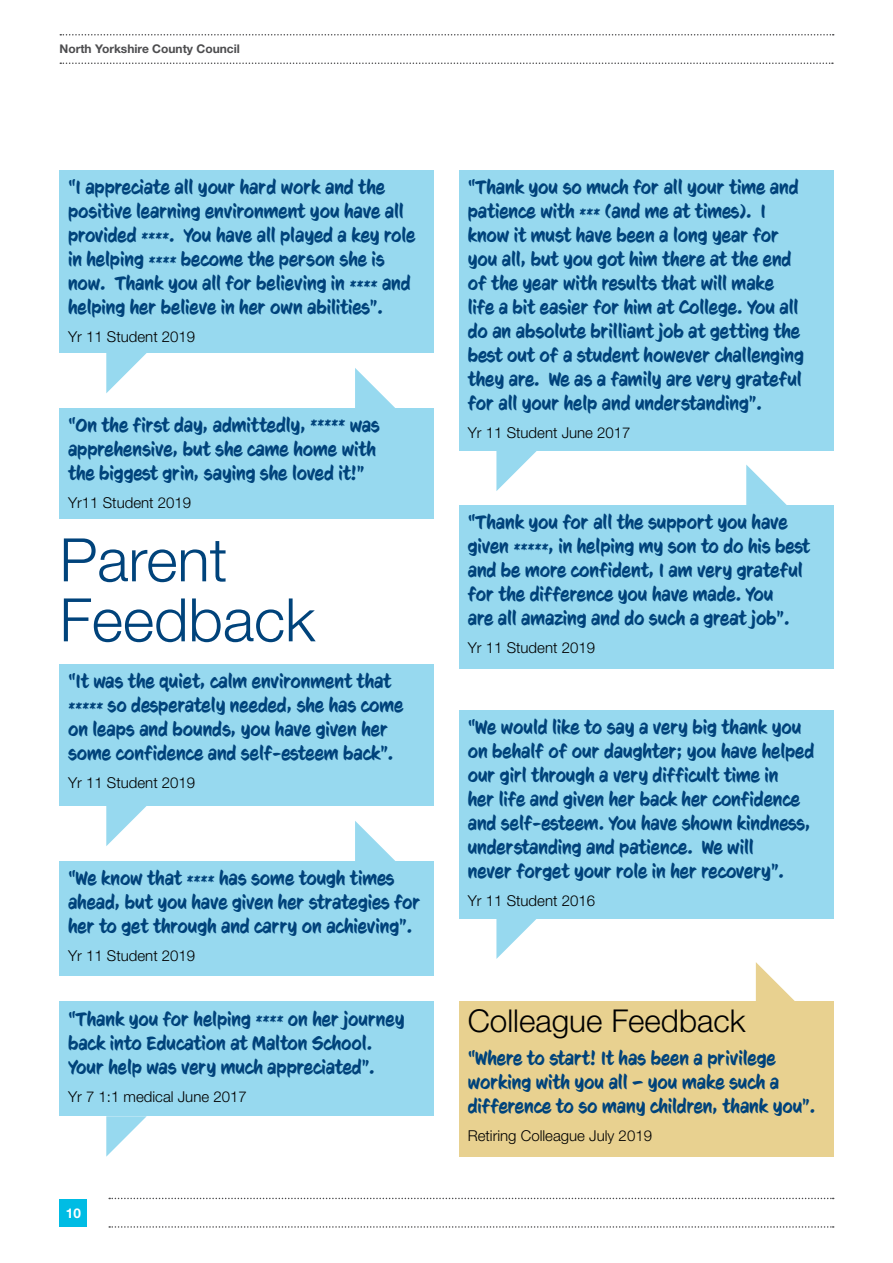
<style>
.page{position:relative;width:893px;height:1263px;background:#fff}
.page>*{position:absolute;margin:0;border:0;box-sizing:border-box;transform-origin:0 0}
.Title_-_section_head{font:300 60px/60px "Helvetica Neue LT Std";color:#00437b}
.Sub_heading{font:300 31.5px "Helvetica Neue LT Std";color:#000}
.blue_quotes{font:19.5px/24px "CC Sign Language";color:#00437b}
.quote_credit{font:300 15px "Helvetica Neue LT Std";color:#000}
.t1{font:700 13.5px "Helvetica Neue LT Std";color:#fff}
.t2{font:700 12px "Helvetica Neue LT Std";color:#4d4d4f}
</style>
<div class="page">
<div style="left:60px;top:170px;width:374px;height:183px;background:#97d9ef"></div>
<div style="left:60px;top:408px;width:374px;height:111px;background:#97d9ef"></div>
<div style="left:60px;top:664px;width:374px;height:142px;background:#97d9ef"></div>
<div style="left:60px;top:861px;width:374px;height:115px;background:#97d9ef"></div>
<div style="left:459px;top:505px;width:374px;height:164px;background:#97d9ef"></div>
<div style="left:459px;top:170px;width:374px;height:281px;background:#97d9ef"></div>
<div style="left:459px;top:710px;width:374px;height:208px;background:#97d9ef"></div>
<div style="left:60px;top:1001px;width:374px;height:115px;background:#97d9ef"></div>
<div style="left:459px;top:1001px;width:374px;height:156px;background:#e8d190"></div>
<svg style="left:106px;top:353px;width:41px;height:40px"></svg>
<svg style="left:106px;top:806px;width:41px;height:40px"></svg>
<svg style="left:106px;top:1116px;width:41px;height:41px"></svg>
<svg style="left:355px;top:368px;width:40px;height:40px"></svg>
<svg style="left:496px;top:451px;width:41px;height:40px"></svg>
<svg style="left:496px;top:918px;width:41px;height:41px"></svg>
<svg style="left:756px;top:962px;width:39px;height:39px"></svg>
<svg style="left:746px;top:465px;width:41px;height:40px"></svg>
<svg style="left:355px;top:821px;width:40px;height:40px"></svg>
<div style="left:60px;top:1199px;width:27px;height:27px;background:#00bce4"></div>
<svg style="left:109px;top:1198px;width:725px;height:1px"></svg>
<svg style="left:109px;top:1226px;width:725px;height:2px"></svg>
<svg style="left:60px;top:34px;width:774px;height:2px"></svg>
<svg style="left:60px;top:63px;width:773px;height:1px"></svg>
<p class="t2" style="left:60px;top:42px;width:182px">North Yorkshire County Council</p>
<p class="blue_quotes" style="left:68px;top:175px;width:349px">“I appreciate all your hard work and the positive learning environment you have all provided ****. You have all played a key role in helping **** become the person she is now. Thank you all for believing in **** and helping her believe in her own abilities”.</p>
<p class="quote_credit" style="left:68px;top:328px;width:129px">Yr 11 Student 2019</p>
<p class="blue_quotes" style="left:68px;top:414px;width:313px">“On the first day, admittedly, ***** was apprehensive, but she came home with the biggest grin, saying she loved it!”</p>
<p class="quote_credit" style="left:68px;top:494px;width:125px">Yr11 Student 2019</p>
<p class="Title_-_section_head" style="left:60px;top:529px;width:257px">Parent<br>Feedback</p>
<p class="blue_quotes" style="left:68px;top:670px;width:337px">“It was the quiet, calm environment that ***** so desperately needed, she has come on leaps and bounds, you have given her some confidence and self-esteem back”.</p>
<p class="quote_credit" style="left:68px;top:774px;width:129px">Yr 11 Student 2019</p>
<p class="blue_quotes" style="left:68px;top:866px;width:354px">“We know that **** has some tough times ahead, but you have given her strategies for her to get through and carry on achieving”.</p>
<p class="quote_credit" style="left:68px;top:947px;width:129px">Yr 11 Student 2019</p>
<p class="blue_quotes" style="left:68px;top:1007px;width:338px">“Thank you for helping **** on her journey back into Education at Malton School.<br>Your help was very much appreciated”.</p>
<p class="quote_credit" style="left:68px;top:1087px;width:180px">Yr 7 1:1 medical June 2017</p>
<p class="t1" style="left:66px;top:1204px;width:17px">10</p>
<p class="blue_quotes" style="left:468px;top:175px;width:337px">“Thank you so much for all your time and patience with *** (and me at times). I know it must have been a long year for you all, but you got him there at the end of the year with results that will make life a bit easier for him at College. You all do an absolute brilliant job at getting the best out of a student however challenging they are. We as a family are very grateful for all your help and understanding”.</p>
<p class="quote_credit" style="left:468px;top:424px;width:164px">Yr 11 Student June 2017</p>
<p class="blue_quotes" style="left:468px;top:510px;width:344px">“Thank you for all the support you have given *****, in helping my son to do his best and be more confident, I am very grateful for the difference you have made. You<br>are all amazing and do such a great job”.</p>
<p class="quote_credit" style="left:468px;top:639px;width:129px">Yr 11 Student 2019</p>
<p class="blue_quotes" style="left:468px;top:715px;width:348px">“We would like to say a very big thank you on behalf of our daughter; you have helped our girl through a very difficult time in<br>her life and given her back her confidence and self-esteem. You have shown kindness, understanding and patience. We will<br>never forget your role in her recovery”.</p>
<p class="quote_credit" style="left:468px;top:892px;width:129px">Yr 11 Student 2016</p>
<p class="Sub_heading" style="left:468px;top:1002px;width:279px">Colleague Feedback</p>
<p class="blue_quotes" style="left:468px;top:1046px;width:349px">“Where to start! It has been a privilege working with you all – you make such a difference to so many children, thank you”.</p>
<p class="quote_credit" style="left:468px;top:1126px;width:186px">Retiring Colleague July 2019</p>
</div>
